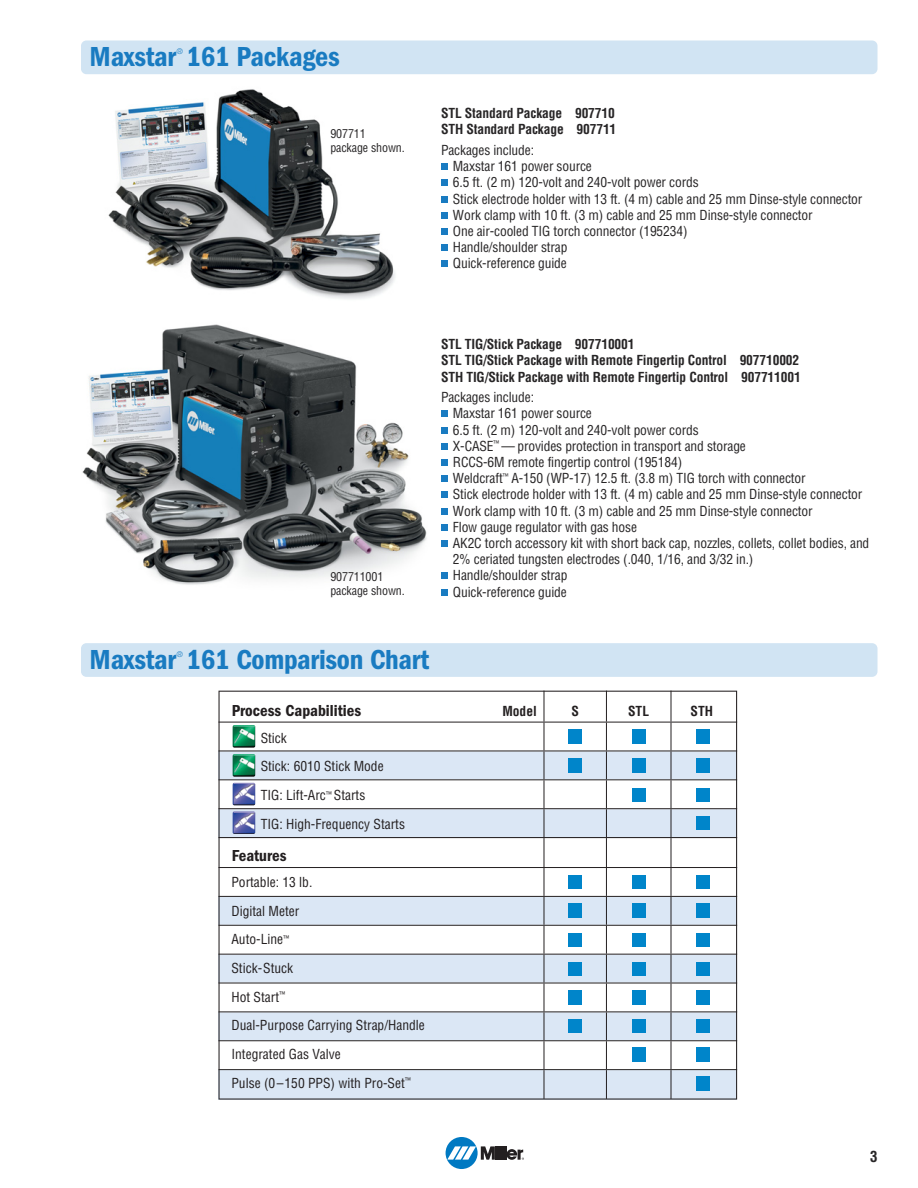
<style>
.page{position:relative;width:918px;height:1188px;background:#fff}
.page>*{position:absolute;margin:0;border:0;box-sizing:border-box;transform-origin:0 0}
.t1{font:28.5px "ITC Franklin Gothic Std Dm Cd";letter-spacing:-.01em;color:#197bc1}
.t2{font:16.5px "ITC Franklin Gothic Std Dm Cd";color:#231f20}
.t3{font:700 condensed 15px "Helvetica";color:#272526}
.t4{font:condensed 13.5px/16.2px "Helvetica";letter-spacing:-.01em;color:#272526}
.t5{font:condensed 13.5px/28.8px "Helvetica";color:#231f20}
.t6{font:700 condensed 13.5px/16.2px "Helvetica";letter-spacing:-.01em;color:#272526}
.t7{font:700 condensed 13.5px "Helvetica";color:#231f20}
.t8{font:condensed 12px/14.4px "Helvetica";letter-spacing:-.01em;color:#272526}
.t9{font:condensed 7.5px "Helvetica";color:#197bc1}
</style>
<div class="page">
<div style="left:446px;top:1137px;width:32px;height:32px;background:#0079c2;border-radius:50%"></div>
<hr style="left:499px;top:1146px;width:3px;height:14px;background:#231f20">
<hr style="left:503px;top:1146px;width:3px;height:14px;background:#231f20">
<svg style="left:447px;top:1146px;width:52px;height:14px"></svg>
<svg style="left:506px;top:1149px;width:18px;height:11px"></svg>
<svg style="left:219px;top:691px;width:518px;height:409px"></svg>
<div style="left:81px;top:40px;width:797px;height:34px;background:#d1e4f3;border-radius:5px"></div>
<div style="left:81px;top:643px;width:797px;height:34px;background:#d1e4f3;border-radius:5px"></div>
<img style="left:108px;top:89px;width:287px;height:210px">
<div style="left:441px;top:163px;width:7px;height:7px;background:#197bc1"></div>
<div style="left:441px;top:180px;width:7px;height:6px;background:#197bc1"></div>
<div style="left:441px;top:196px;width:7px;height:6px;background:#197bc1"></div>
<div style="left:441px;top:212px;width:7px;height:6px;background:#197bc1"></div>
<div style="left:441px;top:228px;width:7px;height:7px;background:#197bc1"></div>
<div style="left:441px;top:244px;width:7px;height:7px;background:#197bc1"></div>
<div style="left:441px;top:261px;width:7px;height:6px;background:#197bc1"></div>
<img style="left:82px;top:324px;width:345px;height:261px">
<div style="left:441px;top:411px;width:7px;height:6px;background:#197bc1"></div>
<div style="left:441px;top:427px;width:7px;height:6px;background:#197bc1"></div>
<div style="left:441px;top:443px;width:7px;height:6px;background:#197bc1"></div>
<div style="left:441px;top:459px;width:7px;height:7px;background:#197bc1"></div>
<div style="left:441px;top:475px;width:7px;height:7px;background:#197bc1"></div>
<div style="left:441px;top:492px;width:7px;height:6px;background:#197bc1"></div>
<div style="left:441px;top:508px;width:7px;height:6px;background:#197bc1"></div>
<div style="left:441px;top:524px;width:7px;height:6px;background:#197bc1"></div>
<div style="left:441px;top:540px;width:7px;height:7px;background:#197bc1"></div>
<div style="left:441px;top:573px;width:7px;height:6px;background:#197bc1"></div>
<div style="left:441px;top:589px;width:7px;height:6px;background:#197bc1"></div>
<h1 class="t1" style="left:90px;top:47px;width:252px">Maxstar 161 Packages</h1>
<p class="t9" style="left:177px;top:48px;width:7px">®</p>
<p class="t8" style="left:330px;top:127px;width:76px">907711 package shown.</p>
<p class="t6" style="left:441px;top:106px;width:177px">STL Standard Package 907710<br>STH Standard Package 907711</p>
<p class="t4" style="left:453px;top:143px;width:411px;text-indent:-12px">Packages include:<br>Maxstar 161 power source<br>6.5 ft. (2 m) 120-volt and 240-volt power cords<br>Stick electrode holder with 13 ft. (4 m) cable and 25 mm Dinse-style connector Work clamp with 10 ft. (3 m) cable and 25 mm Dinse-style connector<br>One air-cooled TIG torch connector (195234)<br>Handle/shoulder strap<br>Quick-reference guide</p>
<p class="t8" style="left:330px;top:571px;width:76px">907711001 package shown.</p>
<p class="t6" style="left:441px;top:337px;width:361px">STL TIG/Stick Package 907710001<br>STL TIG/Stick Package with Remote Fingertip Control 907710002<br>STH TIG/Stick Package with Remote Fingertip Control 907711001</p>
<p class="t4" style="left:453px;top:390px;width:418px;text-indent:-12px">Packages include:<br>Maxstar 161 power source<br>6.5 ft. (2 m) 120-volt and 240-volt power cords<br>X-CASE<sup>™</sup> — provides protection in transport and storage<br>RCCS-6M remote fingertip control (195184)<br>Weldcraft<sup>™</sup> A-150 (WP-17) 12.5 ft. (3.8 m) TIG torch with connector<br>Stick electrode holder with 13 ft. (4 m) cable and 25 mm Dinse-style connector Work clamp with 10 ft. (3 m) cable and 25 mm Dinse-style connector<br>Flow gauge regulator with gas hose<br>AK2C torch accessory kit with short back cap, nozzles, collets, collet bodies, and 2% ceriated tungsten electrodes (.040, 1/16, and 3/32 in.)<br>Handle/shoulder strap<br>Quick-reference guide</p>
<h1 class="t1" style="left:90px;top:650px;width:341px">Maxstar 161 Comparison Chart</h1>
<p class="t9" style="left:177px;top:651px;width:7px">®</p>
<p class="t2" style="left:232px;top:701px;width:131px">Process Capabilities</p>
<p class="t7" style="left:502px;top:706px;width:36px">Model</p>
<p class="t7" style="left:628px;top:706px;width:23px">STL</p>
<p class="t7" style="left:691px;top:706px;width:24px">STH</p>
<p class="t7" style="left:572px;top:706px;width:9px">S</p>
<p class="t5" style="left:261px;top:724px;width:146px">Stick<br>Stick: 6010 Stick Mode<br>TIG: Lift-Arc<sup>™</sup> Starts<br>TIG: High-Frequency Starts</p>
<p class="t2" style="left:232px;top:846px;width:56px">Features</p>
<p class="t5" style="left:231px;top:869px;width:195px">Portable: 13 lb.<br>Digital Meter<br>Auto-Line<sup>™<br></sup>Stick-Stuck<br>Hot Start<sup>™<br></sup>Dual-Purpose Carrying Strap/Handle<br>Integrated Gas Valve<br>Pulse (0–150 PPS) with Pro-Set<sup>™</sup></p>
<p class="t3" style="left:870px;top:1151px;width:9px">3</p>
</div>
